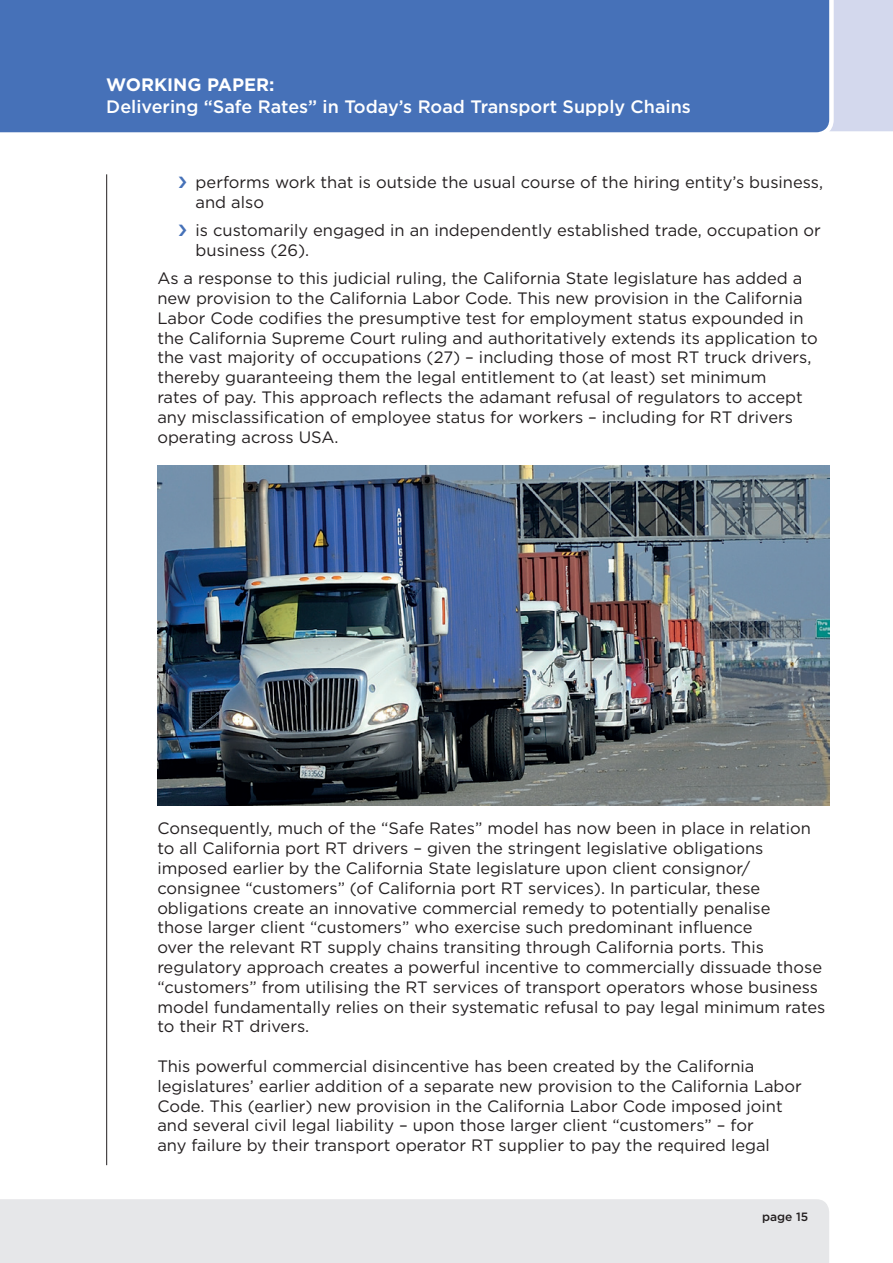
<style>
.page{position:relative;width:893px;height:1263px;background:#fff}
.page>*{position:absolute;margin:0;border:0;box-sizing:border-box;transform-origin:0 0}
.t1{font:500 18px "Gotham HTF";color:#fff}
.t2{font:700 18px "Gotham HTF";color:#fff}
.t3{font:16.5px/19.8px "Gotham HTF";color:#231f20}
.t4{font:500 12px "Gotham HTF";color:#231f20}
</style>
<div class="page">
<div style="left:836px;top:0;width:57px;height:131px;background:#d3d8ed"></div>
<div style="left:0;top:0;width:836px;height:133px;background:#4671b8"></div>
<div style="left:0;top:1199px;width:829px;height:64px;background:#e6e7e9"></div>
<hr style="left:106px;top:174px;width:1px;height:991px;background:#231f20">
<img style="left:157px;top:466px;width:672px;height:340px">
<p class="t2" style="left:106px;top:75px;width:170px">WORKING PAPER:</p>
<p class="t1" style="left:106px;top:96px;width:586px">Delivering “Safe Rates” in Today’s Road Transport Supply Chains</p>
<p class="t3" style="left:196px;top:172px;width:629px">performs work that is outside the usual course of the hiring entity’s business, and also</p>
<p class="t3" style="left:196px;top:220px;width:627px">is customarily engaged in an independently established trade, occupation or business (26).</p>
<p class="t3" style="left:157px;top:268px;width:662px">As a response to this judicial ruling, the California State legislature has added a new provision to the California Labor Code. This new provision in the California Labor Code codifies the presumptive test for employment status expounded in the California Supreme Court ruling and authoritatively extends its application to the vast majority of occupations (27) – including those of most RT truck drivers, thereby guaranteeing them the legal entitlement to (at least) set minimum<br>rates of pay. This approach reflects the adamant refusal of regulators to accept any misclassification of employee status for workers – including for RT drivers operating across USA.</p>
<p class="t3" style="left:157px;top:818px;width:670px">Consequently, much of the “Safe Rates” model has now been in place in relation to all California port RT drivers – given the stringent legislative obligations imposed earlier by the California State legislature upon client consignor/ consignee “customers” (of California port RT services). In particular, these obligations create an innovative commercial remedy to potentially penalise<br>those larger client “customers” who exercise such predominant influence<br>over the relevant RT supply chains transiting through California ports. This regulatory approach creates a powerful incentive to commercially dissuade those “customers” from utilising the RT services of transport operators whose business model fundamentally relies on their systematic refusal to pay legal minimum rates to their RT drivers.</p>
<p class="t3" style="left:157px;top:1056px;width:646px">This powerful commercial disincentive has been created by the California legislatures’ earlier addition of a separate new provision to the California Labor Code. This (earlier) new provision in the California Labor Code imposed joint and several civil legal liability – upon those larger client “customers” – for<br>any failure by their transport operator RT supplier to pay the required legal</p>
<p class="t4" style="left:762px;top:1210px;width:48px">page 15</p>
</div>
